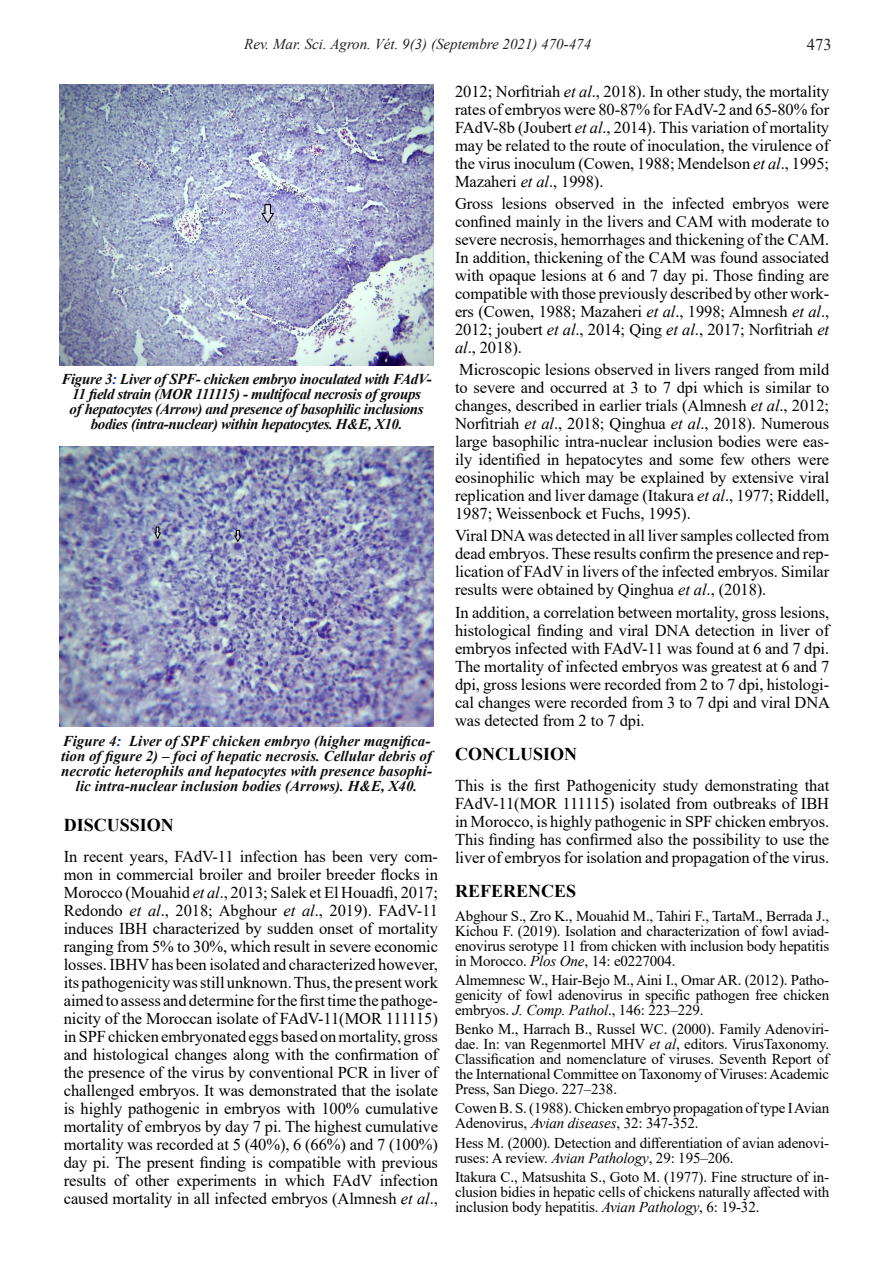
<style>
.page{position:relative;width:893px;height:1263px;background:#fff}
.page>*{position:absolute;margin:0;border:0;box-sizing:border-box;transform-origin:0 0}
.Titre_1{font:700 18px "Times New Roman";color:#000}
.paragraphe_de_texte{font:16.5px/18px "Times New Roman";letter-spacing:-.005em;color:#000;text-align:justify}
.t1{font:16.5px "Times New Roman";color:#231f20}
.paragraphe_de_texte-2{font:15px/15px "Times New Roman";letter-spacing:-.01em;color:#000;text-align:justify}
.Titre_figure{font:italic 700 15px/15px "Times New Roman";color:#0d0d0d;text-align:center}
.Titre_figure-2{font:italic 700 15px/15px "Times New Roman";letter-spacing:-.025em;color:#0d0d0d;text-align:center}
.t2{font:italic 15px "Times New Roman";color:#231f20}
.s1{color:#03c}
.s2{font-style:italic}
</style>
<div class="page">
<img style="left:60px;top:446px;width:374px;height:280px">
<img style="left:60px;top:85px;width:374px;height:280px">
<p class="t2" style="left:244px;top:33px;width:349px">Rev. Mar. Sci. Agron. Vét. 9(3) (Septembre 2021) 470-474</p>
<p class="t1" style="left:807px;top:33px;width:26px">473</p>
<p class="Titre_figure-2" style="left:61px;top:371px;width:372px">Figure 3<span class="s1">:</span> Liver of SPF- chicken embryo inoculated with FAdV-11 field strain (MOR 111115) - multifocal necrosis of groups<br>of hepatocytes (Arrow) and presence of basophilic inclusions bodies (intra-nuclear) within hepatocytes. H&amp;E, X10.</p>
<p class="Titre_figure" style="left:61px;top:733px;width:372px">Figure 4<span class="s1">:</span> Liver of SPF chicken embryo (higher magnifica&shy;tion of figure 2) – foci of hepatic necrosis. Cellular debris of necrotic heterophils and hepatocytes with presence basophi&shy;lic intra-nuclear inclusion bodies (Arrows). H&amp;E, X40.</p>
<p class="Titre_1" style="left:64px;top:812px;width:112px">DISCUSSION</p>
<p class="paragraphe_de_texte" style="left:64px;top:846px;width:376px">In recent years, FAdV-11 infection has been very com&shy;mon in commercial broiler and broiler breeder flocks in Morocco (Mouahid <span class="s2">et al</span>., 2013; Salek et El Houadfi, 2017; Redondo <span class="s2">et al</span>., 2018; Abghour <span class="s2">et al</span>., 2019). FAdV-11 induces IBH characterized by sudden onset of mortality ranging from 5% to 30%, which result in severe economic losses. IBHV has been isolated and characterized however, its pathogenicity was still unknown. Thus, the present work aimed to assess and determine for the first time the pathoge&shy;nicity of the Moroccan isolate of FAdV-11(MOR 111115) in SPF chicken embryonated eggs based on mortality, gross and histological changes along with the confirmation of the presence of the virus by conventional PCR in liver of challenged embryos. It was demonstrated that the isolate is highly pathogenic in embryos with 100% cumulative mortality of embryos by day 7 pi. The highest cumulative mortality was recorded at 5 (40%), 6 (66%) and 7 (100%) day pi. The present finding is compatible with previous results of other experiments in which FAdV infection caused mortality in all infected embryos (Almnesh <span class="s2">et al</span>.,</p>
<p class="paragraphe_de_texte" style="left:455px;top:81px;width:376px">2012; Norfitriah <span class="s2">et al</span>., 2018). In other study, the mortality rates of embryos were 80-87% for FAdV-2 and 65-80% for FAdV-8b (Joubert <span class="s2">et al</span>., 2014). This variation of mortality may be related to the route of inoculation, the virulence of the virus inoculum (Cowen, 1988; Mendelson <span class="s2">et al</span>., 1995; Mazaheri <span class="s2">et al</span>., 1998).</p>
<p class="paragraphe_de_texte" style="left:455px;top:194px;width:376px">Gross lesions observed in the infected embryos were confined mainly in the livers and CAM with moderate to severe necrosis, hemorrhages and thickening of the CAM.<br>In addition, thickening of the CAM was found associated with opaque lesions at 6 and 7 day pi. Those finding are compatible with those previously described by other work&shy;ers (Cowen, 1988; Mazaheri <span class="s2">et al</span>., 1998; Almnesh <span class="s2">et al</span>., 2012; joubert <span class="s2">et al</span>., 2014; Qing <span class="s2">et al</span>., 2017; Norfitriah <span class="s2">et al</span>., 2018).</p>
<p class="paragraphe_de_texte" style="left:455px;top:360px;width:376px">Microscopic lesions observed in livers ranged from mild to severe and occurred at 3 to 7 dpi which is similar to changes, described in earlier trials (Almnesh <span class="s2">et al</span>., 2012; Norfitriah <span class="s2">et al</span>., 2018; Qinghua <span class="s2">et al</span>., 2018). Numerous large basophilic intra-nuclear inclusion bodies were eas&shy;ily identified in hepatocytes and some few others were eosinophilic which may be explained by extensive viral replication and liver damage (Itakura <span class="s2">et al</span>., 1977; Riddell, 1987; Weissenbock et Fuchs, 1995).</p>
<p class="paragraphe_de_texte" style="left:455px;top:526px;width:376px">Viral DNA was detected in all liver samples collected from dead embryos. These results confirm the presence and rep&shy;lication of FAdV in livers of the infected embryos. Similar results were obtained by Qinghua <span class="s2">et al</span>., (2018).</p>
<p class="paragraphe_de_texte" style="left:455px;top:602px;width:377px">In addition, a correlation between mortality, gross lesions, histological finding and viral DNA detection in liver of embryos infected with FAdV-11 was found at 6 and 7 dpi.<br>The mortality of infected embryos was greatest at 6 and 7 dpi, gross lesions were recorded from 2 to 7 dpi, histologi&shy;cal changes were recorded from 3 to 7 dpi and viral DNA was detected from 2 to 7 dpi.</p>
<p class="Titre_1" style="left:455px;top:741px;width:124px">CONCLUSION</p>
<p class="paragraphe_de_texte" style="left:455px;top:776px;width:376px">This is the first Pathogenicity study demonstrating that FAdV-11(MOR 111115) isolated from outbreaks of IBH in Morocco, is highly pathogenic in SPF chicken embryos.<br>This finding has confirmed also the possibility to use the liver of embryos for isolation and propagation of the virus.</p>
<p class="Titre_1" style="left:455px;top:878px;width:123px">REFERENCES</p>
<p class="paragraphe_de_texte-2" style="left:455px;top:907px;width:376px">Abghour S., Zro K., Mouahid M., Tahiri F., TartaM., Berrada J., Kichou F. (2019). Isolation and characterization of fowl aviad&shy;enovirus serotype 11 from chicken with inclusion body hepatitis in Morocco. <span class="s2">Plos One</span>, 14: e0227004.</p>
<p class="paragraphe_de_texte-2" style="left:455px;top:972px;width:376px">Almemnesc W., Hair-Bejo M., Aini I., Omar AR. (2012). Patho&shy;genicity of fowl adenovirus in specific pathogen free chicken embryos. <span class="s2">J. Comp. Pathol</span>., 146: 223–229.</p>
<p class="paragraphe_de_texte-2" style="left:455px;top:1021px;width:376px">Benko M., Harrach B., Russel WC. (2000). Family Adenoviri&shy;dae. In: van Regenmortel MHV <span class="s2">et al</span>, editors. VirusTaxonomy.<br>Classification and nomenclature of viruses. Seventh Report of the International Committee on Taxonomy of Viruses: Academic Press, San Diego. 227–238.</p>
<p class="paragraphe_de_texte-2" style="left:455px;top:1100px;width:376px">Cowen B. S. (1988). Chicken embryo propagation of type I Avian<br>Adenovirus, <span class="s2">Avian diseases</span>, 32: 347-352.</p>
<p class="paragraphe_de_texte-2" style="left:455px;top:1134px;width:376px">Hess M. (2000). Detection and differentiation of avian adenovi&shy;ruses: A review. <span class="s2">Avian Pathology</span>, 29: 195–206.</p>
<p class="paragraphe_de_texte-2" style="left:455px;top:1169px;width:376px">Itakura C., Matsushita S., Goto M. (1977). Fine structure of in&shy;clusion bidies in hepatic cells of chickens naturally affected with inclusion body hepatitis. <span class="s2">Avian Pathology</span>, 6: 19-32.</p>
</div>
